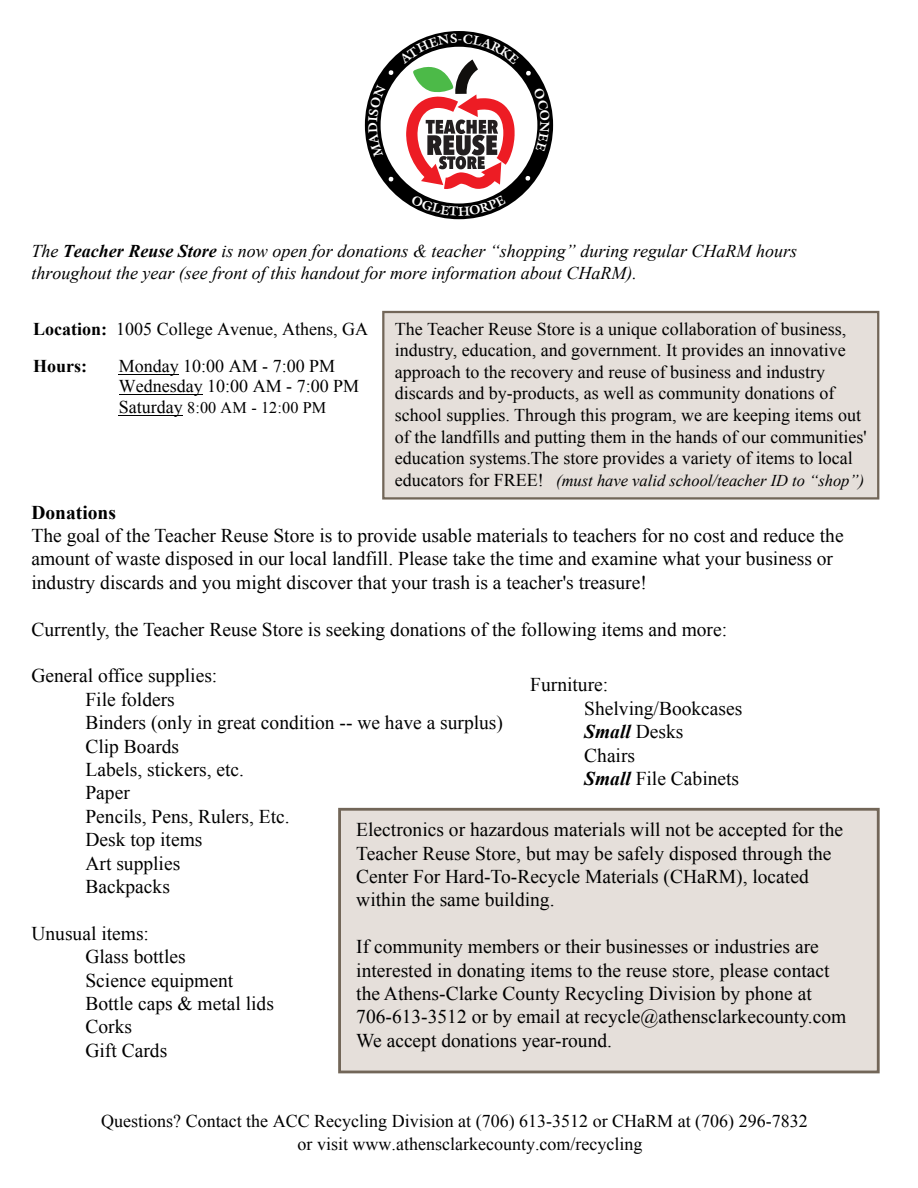
<style>
.page{position:relative;width:918px;height:1188px;background:#fff}
.page>*{position:absolute;margin:0;border:0;box-sizing:border-box;transform-origin:0 0}
.t1{font:19.5px/23.4px "Times New Roman";color:#000}
.t2{font:700 19.5px "Times New Roman";color:#000}
.t3{font:18px/21.6px "Times New Roman";color:#000}
.t4{font:italic 18px/21.6px "Times New Roman";color:#000}
.t5{font:italic 16.5px "Times New Roman";color:#000}
.t6{font:16.2px "Times New Roman";letter-spacing:.01em;color:#000}
.s1{font-weight:700}
.s2{font-size:18px}
.s3{font-style:normal;font-size:18px}
.s4{font-weight:700;font-style:italic}
</style>
<div class="page">
<div style="left:338px;top:808px;width:542px;height:265px;background:#e5dfda;border:3px solid #726658"></div>
<div style="left:382px;top:311px;width:497px;height:189px;background:#e5dfda;border:2px solid #726658"></div>
<hr style="left:119px;top:374px;width:60px;height:1px;background:#000">
<hr style="left:119px;top:395px;width:84px;height:1px;background:#000">
<hr style="left:119px;top:416px;width:64px;height:1px;background:#000">
<svg style="left:365px;top:31px;width:188px;height:188px"></svg>
<p class="t4" style="left:31px;top:240px;width:767px">The <span class="s1">Teacher Reuse Store</span> is now open for donations &amp; teacher “shopping” during regular CHaRM hours throughout the year (see front of this handout for more information about CHaRM).</p>
<p class="t3" style="left:33px;top:310px;width:336px;line-height:36.9px"><span class="s1">Location:</span> 1005 College Avenue, Athens, GA<br><span class="s1">Hours:</span></p>
<p class="t3" style="left:119px;top:355px;width:242px;line-height:20.5px">Monday 10:00 AM - 7:00 PM<br>Wednesday 10:00 AM - 7:00 PM</p>
<p class="t6" style="left:119px;top:397px;width:209px"><span class="s2">Saturday</span> 8:00 AM - 12:00 PM</p>
<p class="t3" style="left:395px;top:318px;width:473px">The Teacher Reuse Store is a unique collaboration of business, industry, education, and government. It provides an innovative approach to the recovery and reuse of business and industry discards and by-products, as well as community donations of school supplies. Through this program, we are keeping items out of the landfills and putting them in the hands of our communities' education systems.The store provides a variety of items to local</p>
<p class="t5" style="left:395px;top:469px;width:471px"><span class="s3">educators for FREE!</span> (must have valid school/teacher ID to “shop”)</p>
<p class="t2" style="left:31px;top:499px;width:86px">Donations</p>
<p class="t1" style="left:31px;top:524px;width:814px">The goal of the Teacher Reuse Store is to provide usable materials to teachers for no cost and reduce the amount of waste disposed in our local landfill. Please take the time and examine what your business or industry discards and you might discover that your trash is a teacher's treasure!</p>
<p class="t1" style="left:31px;top:617px;width:697px">Currently, the Teacher Reuse Store is seeking donations of the following items and more:</p>
<p class="t1" style="left:85px;top:664px;width:419px;text-indent:-54px">General office supplies:<br>File folders<br>Binders (only in great condition -- we have a surplus)<br>Clip Boards<br>Labels, stickers, etc.<br>Paper<br>Pencils, Pens, Rulers, Etc.<br>Desk top items<br>Art supplies<br>Backpacks</p>
<p class="t1" style="left:85px;top:921px;width:190px;text-indent:-54px">Unusual items:<br>Glass bottles<br>Science equipment<br>Bottle caps &amp; metal lids<br>Corks<br>Gift Cards</p>
<p class="t1" style="left:584px;top:673px;width:160px;text-indent:-54px">Furniture:<br>Shelving/Bookcases<br><span class="s4">Small</span> Desks<br>Chairs<br><span class="s4">Small</span> File Cabinets</p>
<p class="t1" style="left:356px;top:818px;width:488px">Electronics or hazardous materials will not be accepted for the Teacher Reuse Store, but may be safely disposed through the Center For Hard-To-Recycle Materials (CHaRM), located within the same building.</p>
<p class="t1" style="left:356px;top:935px;width:491px">If community members or their businesses or industries are interested in donating items to the reuse store, please contact the Athens-Clarke County Recycling Division by phone at 706-613-3512 or by email at recycle@athensclarkecounty.com We accept donations year-round.</p>
<p class="t3" style="left:298px;top:1109px;width:512px;line-height:23px;text-indent:-196px">Questions? Contact the ACC Recycling Division at (706) 613-3512 or CHaRM at (706) 296-7832 or visit www.athensclarkecounty.com/recycling</p>
</div>
